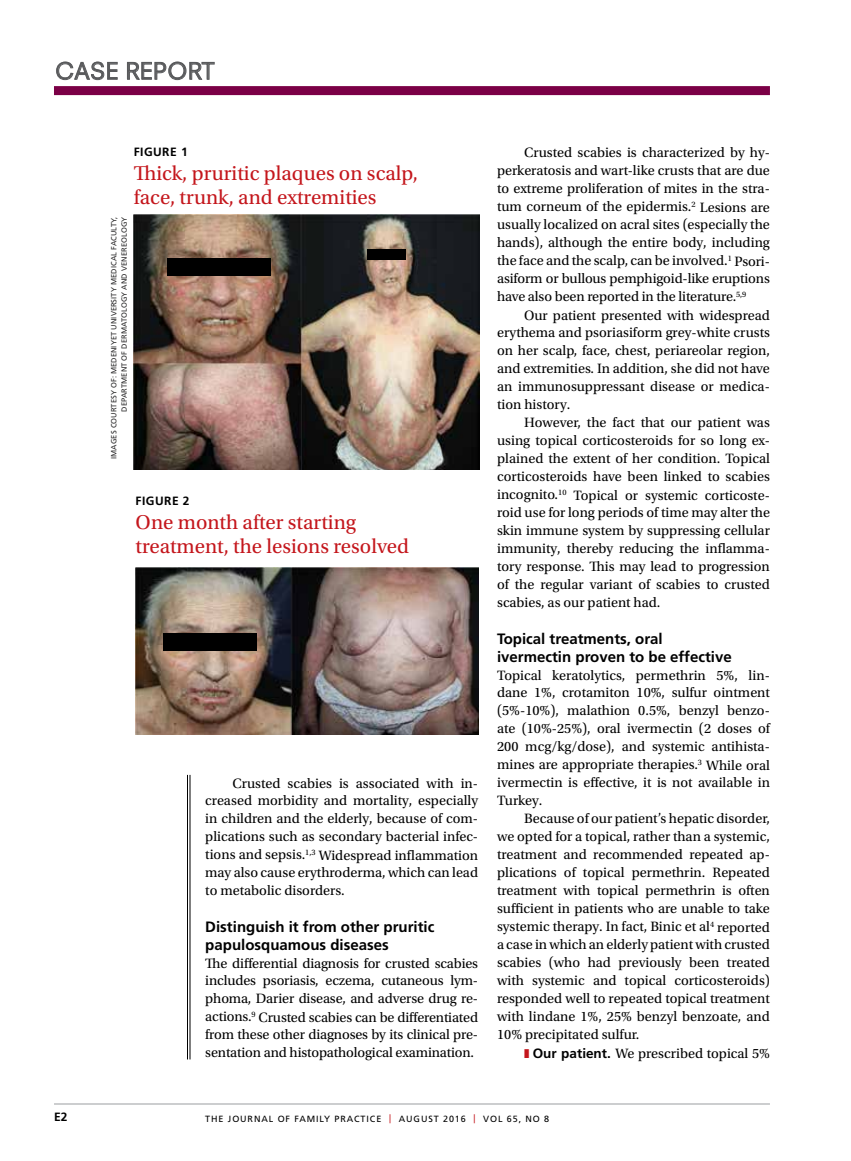
<style>
.page{position:relative;width:851px;height:1161px;background:#fff}
.page>*{position:absolute;margin:0;border:0;box-sizing:border-box;transform-origin:0 0}
.t1{font:22.5px "Neuzeit SLT Std";letter-spacing:.025em;color:#58595b}
.t2{font:21px/24px "Utopia Std";color:#c4161c}
.t3{font:700 15px/18px "Frutiger LT Std";color:#000}
.t4{font:14.25px/18px "Utopia Std";color:#000;text-align:justify}
.t5{font:700 12px "Frutiger LT Std";letter-spacing:.04em;color:#000}
.t6{font:9px "Frutiger LT Std";letter-spacing:.1em;color:#000}
.t7{font:7.5px/10.5px "Frutiger LT Std";letter-spacing:.01em;color:#292829;text-align:right}
.s1{color:#c4161c}
.s2{font-family:"Frutiger LT Std";font-weight:700;font-size:13.5px}
</style>
<div class="page">
<div style="left:54px;top:86px;width:716px;height:9px;background:#7b0046"></div>
<svg style="left:56px;top:61px;width:62px;height:20px"></svg>
<svg style="left:127px;top:61px;width:88px;height:20px"></svg>
<hr style="left:54px;top:1104px;width:716px;height:1px;background:#bcbec0">
<hr style="left:190px;top:775px;width:1px;height:284px;background:#000">
<hr style="left:187px;top:775px;width:1px;height:284px;background:#000">
<img style="left:134px;top:214px;width:345px;height:256px">
<div style="left:167px;top:258px;width:103px;height:18px;background:#000"></div>
<div style="left:367px;top:249px;width:39px;height:10px;background:#000"></div>
<img style="left:135px;top:567px;width:343px;height:168px">
<div style="left:163px;top:633px;width:94px;height:17px;background:#000"></div>
<h1 class="t1" style="left:55px;top:57px;width:161px">CASE REPORT</h1>
<p class="t5" style="left:134px;top:144px;width:56px">FIGURE 1</p>
<h2 class="t2" style="left:134px;top:161px;width:286px">Thick, pruritic plaques on scalp, face, trunk, and extremities</h2>
<p class="t7" style="left:109px;top:459px;width:244px;rotate:-90deg">IMAGES COURTESY OF: MEDENIYET UNIVERSITY MEDICAL FACULTY,<br>DEPARTMENT OF DERMATOLOGY AND VENEREOLOGY</p>
<p class="t5" style="left:136px;top:494px;width:56px">FIGURE 2</p>
<h2 class="t2" style="left:136px;top:510px;width:275px">One month after starting treatment, the lesions resolved</h2>
<p class="t4" style="left:205px;top:774px;width:274px;text-indent:27px">Crusted scabies is associated with in&shy;creased morbidity and mortality, especially in children and the elderly, because of com&shy;plications such as secondary bacterial infec&shy;tions and sepsis.<sup>1,3</sup> Widespread inflammation may also cause erythroderma, which can lead to metabolic disorders.</p>
<p class="t3" style="left:205px;top:917px;width:230px">Distinguish it from other pruritic papulosquamous diseases</p>
<p class="t4" style="left:205px;top:954px;width:274px">The differential diagnosis for crusted scabies includes psoriasis, eczema, cutaneous lym&shy;phoma, Darier disease, and adverse drug re&shy;actions.<sup>9</sup> Crusted scabies can be differentiated from these other diagnoses by its clinical pre&shy;sentation and histopathological examination.</p>
<p class="t4" style="left:497px;top:144px;width:274px;text-indent:27px">Crusted scabies is characterized by hy&shy;perkeratosis and wart-like crusts that are due to extreme proliferation of mites in the stra&shy;tum corneum of the epidermis.<sup>2</sup> Lesions are usually localized on acral sites (especially the hands), although the entire body, including the face and the scalp, can be involved.<sup>1</sup> Psori&shy;asiform or bullous pemphigoid-like eruptions have also been reported in the literature.<sup>5,9</sup></p>
<p class="t4" style="left:497px;top:306px;width:274px;text-indent:27px">Our patient presented with widespread erythema and psoriasiform grey-white crusts on her scalp, face, chest, periareolar region, and extremities. In addition, she did not have an immunosuppressant disease or medica&shy;tion history.</p>
<p class="t4" style="left:497px;top:414px;width:274px;text-indent:27px">However, the fact that our patient was using topical corticosteroids for so long ex&shy;plained the extent of her condition. Topical corticosteroids have been linked to scabies incognito.<sup>10</sup> Topical or systemic corticoste&shy;roid use for long periods of time may alter the skin immune system by suppressing cellular immunity, thereby reducing the inflamma&shy;tory response. This may lead to progression of the regular variant of scabies to crusted scabies, as our patient had.</p>
<p class="t3" style="left:497px;top:629px;width:236px">Topical treatments, oral ivermectin proven to be effective</p>
<p class="t4" style="left:497px;top:666px;width:274px">Topical keratolytics, permethrin 5%, lin&shy;dane 1%, crotamiton 10%, sulfur ointment (5%-10%), malathion 0.5%, benzyl benzo&shy;ate (10%-25%), oral ivermectin (2 doses of 200 mcg/kg/dose), and systemic antihista&shy;mines are appropriate therapies.<sup>3</sup> While oral ivermectin is effective, it is not available in Turkey.</p>
<p class="t4" style="left:497px;top:810px;width:274px;text-indent:27px">Because of our patient’s hepatic disorder, we opted for a topical, rather than a systemic, treatment and recommended repeated ap&shy;plications of topical permethrin. Repeated treatment with topical permethrin is often sufficient in patients who are unable to take systemic therapy. In fact, Binic et al<sup>4</sup> reported a case in which an elderly patient with crusted scabies (who had previously been treated with systemic and topical corticosteroids) responded well to repeated topical treatment with lindane 1%, 25% benzyl benzoate, and 10% precipitated sulfur.</p>
<p class="t4" style="left:524px;top:1044px;width:247px"><span class="s1">❚</span> <span class="s2">Our patient.</span> We prescribed topical 5%</p>
<p class="t5" style="left:54px;top:1110px;width:15px">E2</p>
<p class="t6" style="left:205px;top:1113px;width:345px">THE JOURNAL OF FAMILY PRACTICE <span class="s1">|</span> AUGUST 2016 <span class="s1">|</span> VOL 65, NO 8</p>
</div>
